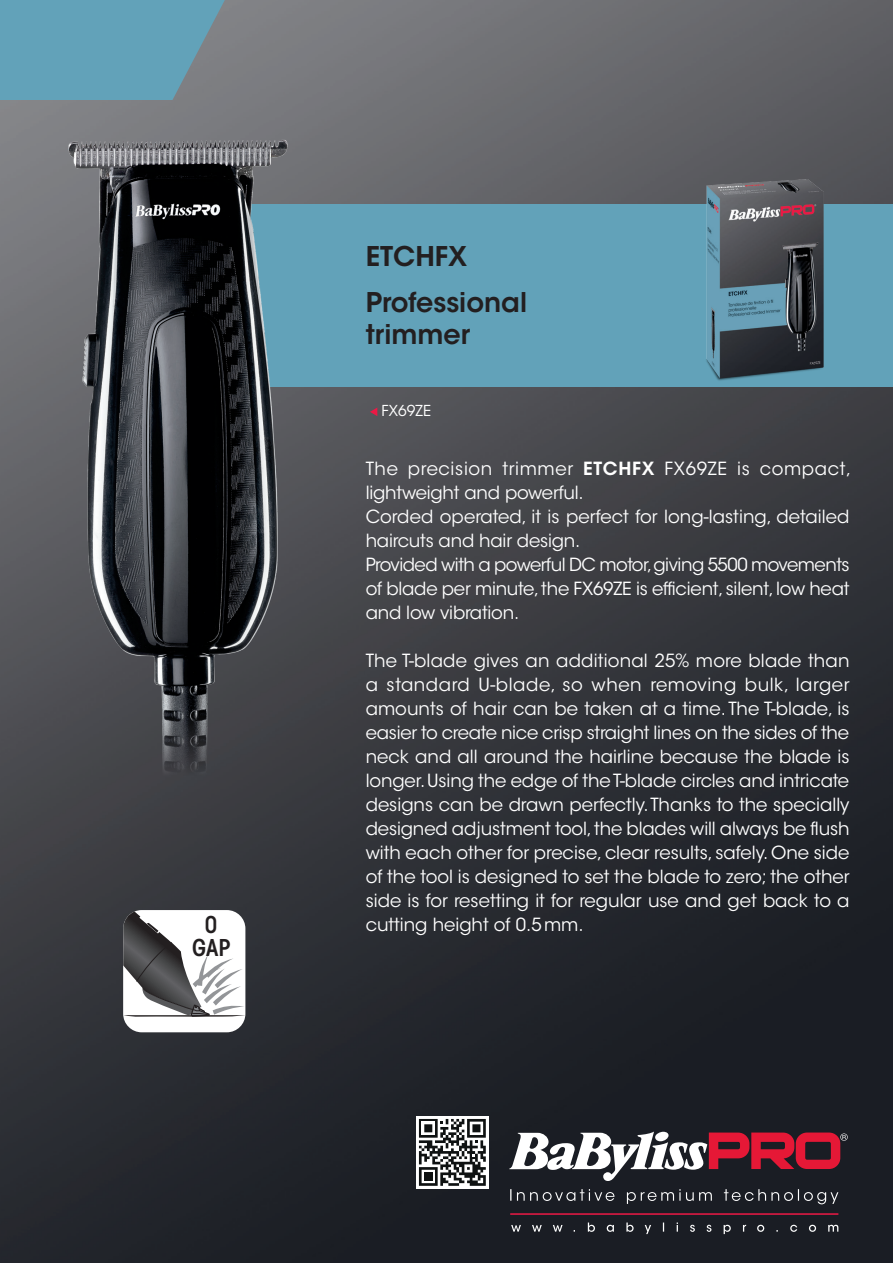
<style>
.page{position:relative;width:893px;height:1263px;background:#fff}
.page>*{position:absolute;margin:0;border:0;box-sizing:border-box;transform-origin:0 0}
.t1{font:600 27px/45.2px "ITC Avant Garde Std";color:#231f20}
.t2{font:600 condensed 22.95px/23px "ITC Avant Garde Std";color:#231f20;text-align:center}
.t3{font:18px/24px "ITC Avant Garde Std";letter-spacing:-.01em;color:#fff}
.t4{font:15px "ITC Avant Garde Std";color:#fff}
.s1{font-weight:600}
</style>
<div class="page">
<img style="left:0;top:0;width:893px;height:1263px">
<div style="left:234px;top:204px;width:659px;height:182px;background:#62a2b9"></div>
<img style="left:691px;top:168px;width:153px;height:232px">
<img style="left:26px;top:107px;width:389px;height:668px">
<div style="left:123px;top:910px;width:122px;height:122px;background:#fff;border-radius:19px"></div>
<svg style="left:123px;top:911px;width:122px;height:110px"></svg>
<svg style="left:0;top:0;width:225px;height:100px;background:#659eb3"></svg>
<svg style="left:370px;top:407px;width:7px;height:9px"></svg>
<div style="left:416px;top:1116px;width:72px;height:72px;background:#fff"></div>
<svg style="left:419px;top:1119px;width:67px;height:67px"></svg>
<svg style="left:509px;top:1131px;width:339px;height:50px"></svg>
<hr style="left:510px;top:1213px;width:328px;height:2px;background:#ec1945">
<svg style="left:511px;top:1222px;width:327px;height:12px;background:#303339"></svg>
<svg style="left:510px;top:1189px;width:328px;height:15px;background:#383b41"></svg>
<p class="t2" style="left:192px;top:913px;width:40px">0<br>GAP</p>
<h1 class="t1" style="left:366px;top:234px;width:163px">ETCHFX<br>Professional</h1>
<h1 class="t1" style="left:366px;top:311px;width:106px">trimmer</h1>
<p class="t4" style="left:382px;top:402px;width:51px">FX69ZE</p>
<p class="t3" style="left:366px;top:456px;width:487px">The precision trimmer <span class="s1">ETCHFX</span> FX69ZE is compact, lightweight and powerful.<br>Corded operated, it is perfect for long-lasting, detailed haircuts and hair design.<br>Provided with a powerful DC motor, giving 5500 movements of blade per minute, the FX69ZE is efficient, silent, low heat and low vibration.</p>
<p class="t3" style="left:366px;top:648px;width:485px;text-align:justify">The T-blade gives an additional 25% more blade than a standard U-blade, so when removing bulk, larger amounts of hair can be taken at a time. The T-blade, is easier to create nice crisp straight lines on the sides of the neck and all around the hairline because the blade is longer. Using the edge of the T-blade circles and intricate designs can be drawn perfectly. Thanks to the specially designed adjustment tool, the blades will always be flush with each other for precise, clear results, safely. One side of the tool is designed to set the blade to zero; the other side is for resetting it for regular use and get back to a cutting height of 0.5mm.</p>
</div>
